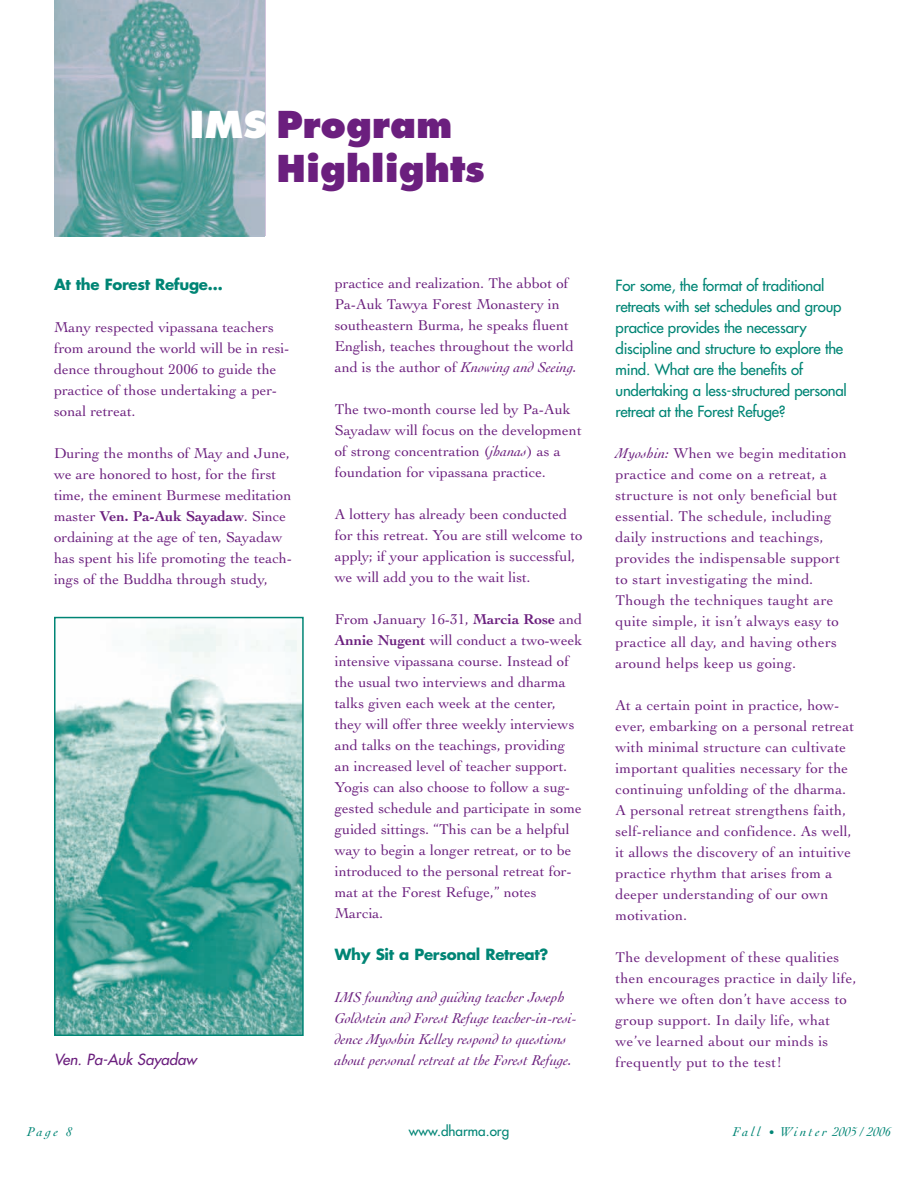
<style>
.page{position:relative;width:918px;height:1188px;background:#fff}
.page>*{position:absolute;margin:0;border:0;box-sizing:border-box;transform-origin:0 0}
.t1{font:800 36px/44.5px "Futura";color:#6b1f7e}
.t2{font:15px/21px "Cochin";color:#6b1f7e}
.t3{font:15px/21px "Futura";letter-spacing:-.015em;color:#008575}
.t4{font:italic 15px/21px "Cochin";color:#6b1f7e}
.t5{font:700 15px "Futura";letter-spacing:-.02em;color:#008575}
.t6{font:italic 15px "Futura";color:#6b1f7e}
.t7{font:italic 13.5px "Cochin";letter-spacing:.175em;color:#008575}
.t8{font:13.5px "Futura";color:#008575}
.s1{color:#fff}
.s2{font-weight:700}
.s3{font-style:italic}
.s4{font-size:11.7px}
</style>
<div class="page">
<img style="left:54px;top:0;width:210px;height:236px">
<img style="left:57px;top:625px;width:244px;height:408px">
<div style="left:54px;top:617px;width:250px;height:419px;border:2px solid #008575"></div>
<h1 class="t1" style="left:277px;top:105px;width:210px;text-indent:-87px"><span class="s1">IMS</span> Program<br>Highlights</h1>
<p class="t5" style="left:54px;top:277px;width:170px">At the Forest Refuge…</p>
<p class="t2" style="left:54px;top:318px;width:237px">Many respected vipassana teachers from around the world will be in resi&shy;dence throughout 2006 to guide the practice of those undertaking a per&shy;sonal retreat.</p>
<p class="t2" style="left:54px;top:444px;width:240px">During the months of May and June, we are honored to host, for the first time, the eminent Burmese meditation master <span class="s2">Ven. Pa-Auk Sayadaw</span>. Since ordaining at the age of ten, Sayadaw has spent his life promoting the teach&shy;ings of the Buddha through study,</p>
<p class="t6" style="left:54px;top:1052px;width:144px">Ven. Pa-Auk Sayadaw</p>
<p class="t2" style="left:335px;top:274px;width:244px">practice and realization. The abbot of Pa-Auk Tawya Forest Monastery in southeastern Burma, he speaks fluent English, teaches throughout the world and is the author of <span class="s3">Knowing and Seeing.</span></p>
<p class="t2" style="left:335px;top:400px;width:248px">The two-month course led by Pa-Auk Sayadaw will focus on the development of strong concentration (<span class="s3">jhanas</span>) as a foundation for vipassana practice.</p>
<p class="t2" style="left:335px;top:505px;width:249px">A lottery has already been conducted for this retreat. You are still welcome to apply; if your application is successful, we will add you to the wait list.</p>
<p class="t2" style="left:335px;top:610px;width:249px">From January 16-31, <span class="s2">Marcia Rose</span> and <span class="s2">Annie Nugent</span> will conduct a two-week intensive vipassana course. Instead of the usual two interviews and dharma talks given each week at the center, they will offer three weekly interviews and talks on the teachings, providing an increased level of teacher support.<br>Yogis can also choose to follow a sug&shy;gested schedule and participate in some guided sittings. “This can be a helpful way to begin a longer retreat, or to be introduced to the personal retreat for&shy;mat at the Forest Refuge,” notes Marcia.</p>
<p class="t5" style="left:335px;top:948px;width:215px">Why Sit a Personal Retreat?</p>
<p class="t4" style="left:335px;top:988px;width:244px">IMS founding and guiding teacher Joseph Goldstein and Forest Refuge teacher-in-resi&shy;dence Myoshin Kelley respond to questions about personal retreat at the Forest Refuge.</p>
<p class="t3" style="left:616px;top:276px;width:233px">For some, the format of traditional retreats with set schedules and group practice provides the necessary discipline and structure to explore the mind. What are the benefits of undertaking a less-structured personal retreat at the Forest Refuge?</p>
<p class="t2" style="left:616px;top:444px;width:233px"><span class="s3">Myoshin:</span> When we begin meditation practice and come on a retreat, a structure is not only beneficial but essential. The schedule, including daily instructions and teachings, provides the indispensable support to start investigating the mind.<br>Though the techniques taught are quite simple, it isn’t always easy to practice all day, and having others around helps keep us going.</p>
<p class="t2" style="left:616px;top:696px;width:240px">At a certain point in practice, how&shy;ever, embarking on a personal retreat with minimal structure can cultivate important qualities necessary for the continuing unfolding of the dharma.<br>A personal retreat strengthens faith, self-reliance and confidence. As well, it allows the discovery of an intuitive practice rhythm that arises from a deeper understanding of our own motivation.</p>
<p class="t2" style="left:616px;top:948px;width:242px">The development of these qualities then encourages practice in daily life, where we often don’t have access to group support. In daily life, what we’ve learned about our minds is frequently put to the test!</p>
<p class="t7" style="left:27px;top:1126px;width:47px">Page 8</p>
<p class="t8" style="left:409px;top:1124px;width:102px">www.dharma.org</p>
<p class="t7" style="left:733px;top:1126px;width:160px">Fall <span class="s4">•</span> Winter 2005 / 2006</p>
</div>
